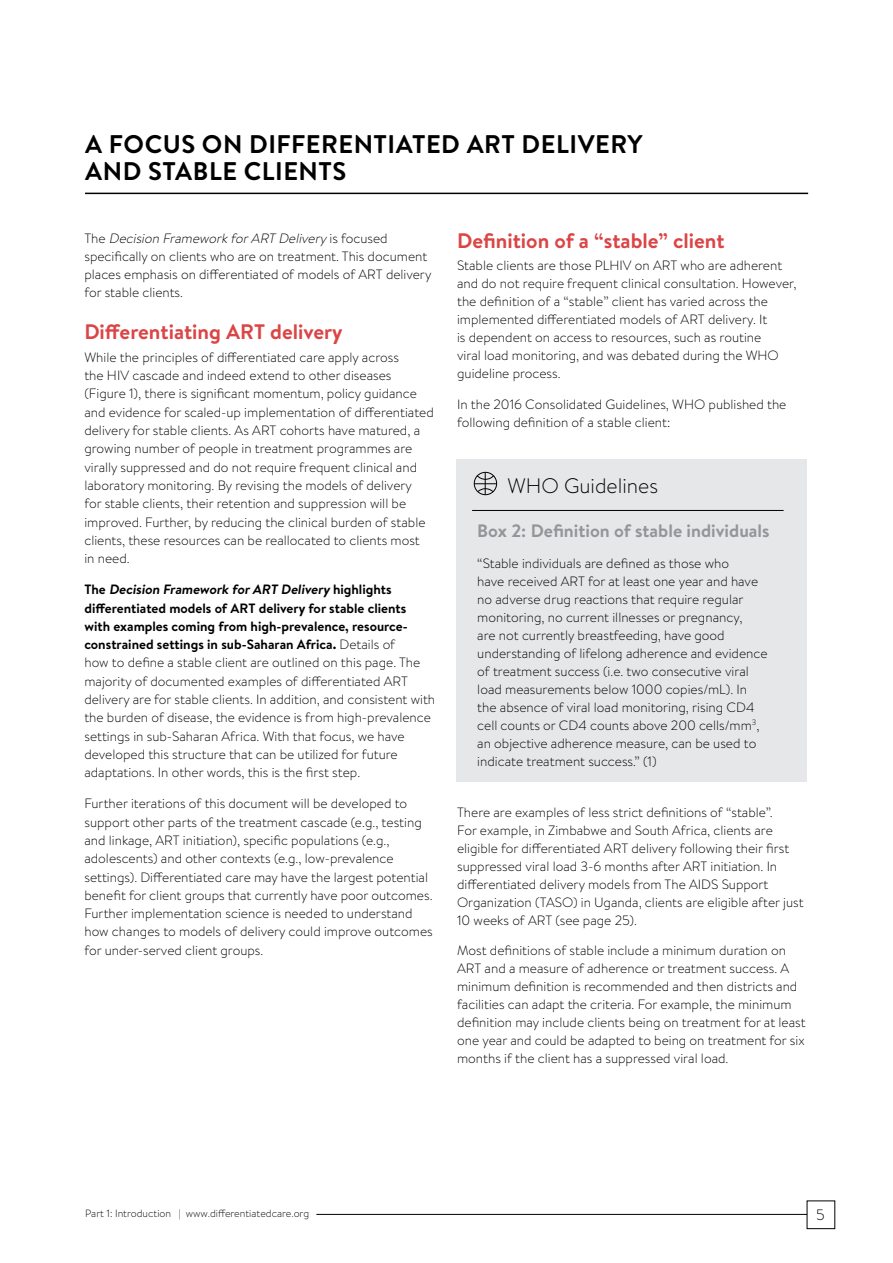
<style>
.page{position:relative;width:893px;height:1263px;background:#fff}
.page>*{position:absolute;margin:0;border:0;box-sizing:border-box;transform-origin:0 0}
.t1{font:700 25.5px/27px "Brandon Text";letter-spacing:.02em;color:#000}
.t2{font:700 21px "Brandon Text";color:#db4546}
.t3{font:300 21px "Brandon Text";color:#000}
.t4{font:700 18px "Brandon Text";color:#939598}
.t5{font:300 15px "Brandon Text";color:#000}
.t6{font:300 13.5px/18px "Brandon Text";color:#000}
.t7{font:300 10.5px "Brandon Text";color:#000}
.s1{font-style:italic}
.s2{font-weight:700}
</style>
<div class="page">
<hr style="left:316px;top:1214px;width:491px;height:1px;background:#000">
<div style="left:456px;top:459px;width:351px;height:323px;background:#e6e7e8"></div>
<div style="left:474px;top:472px;width:23px;height:23px;border:1px solid #000;border-radius:50%"></div>
<svg style="left:474px;top:472px;width:23px;height:22px"></svg>
<hr style="left:472px;top:510px;width:312px;height:1px;background:#000">
<hr style="left:85px;top:193px;width:723px;height:1px;background:#000">
<h1 class="t1" style="left:85px;top:130px;width:559px">A FOCUS ON DIFFERENTIATED ART DELIVERY<br>AND STABLE CLIENTS</h1>
<p class="t6" style="left:84px;top:229px;width:349px">T h e <span class="s1">Decision FrameworkforART Delivery</span> i s fo c u s e d specifically on clients who are on treatment. This document places emphasis on differentiated of models of ART delivery for stable clients.</p>
<h2 class="t2" style="left:84px;top:317px;width:260px">Differentiating ART delivery</h2>
<p class="t6" style="left:84px;top:347px;width:351px">While the principles of differentiated care apply across<br>the HIV cascade and indeed extend to other diseases (Figure 1), there is significant momentum, policy guidance and evidence for scaled-up implementation of differentiated delivery for stable clients. As ART cohorts have matured, a growing number of people in treatment programmes are virally suppressed and do not require frequent clinical and laboratory monitoring. By revising the models of delivery<br>for stable clients, their retention and suppression will be improved. Further, by reducing the clinical burden of stable clients, these resources can be reallocated to clients most<br>in need.</p>
<p class="t6" style="left:84px;top:580px;width:352px"><span class="s2">T h e Decision Framework forART Delivery h i g h l i g h t s differentiated models of ART delivery for stable clients with examples coming from high-prevalence, resource&shy;constrained settings in sub-Saharan Africa.</span> Details of<br>how to define a stable client are outlined on this page. The majority of documented examples of differentiated ART delivery are for stable clients. In addition, and consistent with the burden of disease, the evidence is from high-prevalence settings in sub-Saharan Africa. With that focus, we have developed this structure that can be utilized for future adaptations. In other words, this is the first step.</p>
<p class="t6" style="left:84px;top:794px;width:350px">Further iterations of this document will be developed to support other parts of the treatment cascade (e.g., testing and linkage, ART initiation), specific populations (e.g., adolescents) and other contexts (e.g., low-prevalence settings). Differentiated care may have the largest potential benefit for client groups that currently have poor outcomes.<br>Further implementation science is needed to understand how changes to models of delivery could improve outcomes for under-served client groups.</p>
<h2 class="t2" style="left:457px;top:226px;width:269px">Definition of a “stable” client</h2>
<p class="t6" style="left:457px;top:256px;width:341px">Stable clients are those PLHIV on ART who are adherent and do not require frequent clinical consultation. However, the definition of a “stable” client has varied across the implemented differentiated models of ART delivery. It<br>is dependent on access to resources, such as routine<br>viral load monitoring, and was debated during the WHO guideline process.</p>
<p class="t6" style="left:457px;top:395px;width:331px">In the 2016 Consolidated Guidelines, WHO published the following definition of a stable client:</p>
<h2 class="t3" style="left:508px;top:472px;width:152px">WHO Guidelines</h2>
<h3 class="t4" style="left:477px;top:518px;width:294px">Box 2: Definition of stable individuals</h3>
<p class="t6" style="left:477px;top:553px;width:292px">“Stable individuals are defined as those who<br>have received ART for at least one year and have no adverse drug reactions that require regular monitoring, no current illnesses or pregnancy,<br>are not currently breastfeeding, have good understanding of lifelong adherence and evidence of treatment success (i.e. two consecutive viral load measurements below 1000 copies/mL). In the absence of viral load monitoring, rising CD4 cell counts or CD4 counts above 200 cells/mm<sup>3</sup>, an objective adherence measure, can be used to indicate treatment success.” (1)</p>
<p class="t6" style="left:457px;top:802px;width:348px">There are examples of less strict definitions of “stable”.<br>For example, in Zimbabwe and South Africa, clients are eligible for differentiated ART delivery following their first suppressed viral load 3-6 months after ART initiation. In differentiated delivery models from The AIDS Support Organization (TASO) in Uganda, clients are eligible after just 10 weeks of ART (see page 25).</p>
<p class="t6" style="left:457px;top:941px;width:350px">Most definitions of stable include a minimum duration on ART and a measure of adherence or treatment success. A minimum definition is recommended and then districts and facilities can adapt the criteria. For example, the minimum definition may include clients being on treatment for at least one year and could be adapted to being on treatment for six months if the client has a suppressed viral load.</p>
<p class="t7" style="left:85px;top:1206px;width:225px">Part 1: Introduction | www.differentiatedcare.org</p>
<p class="t5" style="left:816px;top:1205px;width:10px">5</p>
</div>
